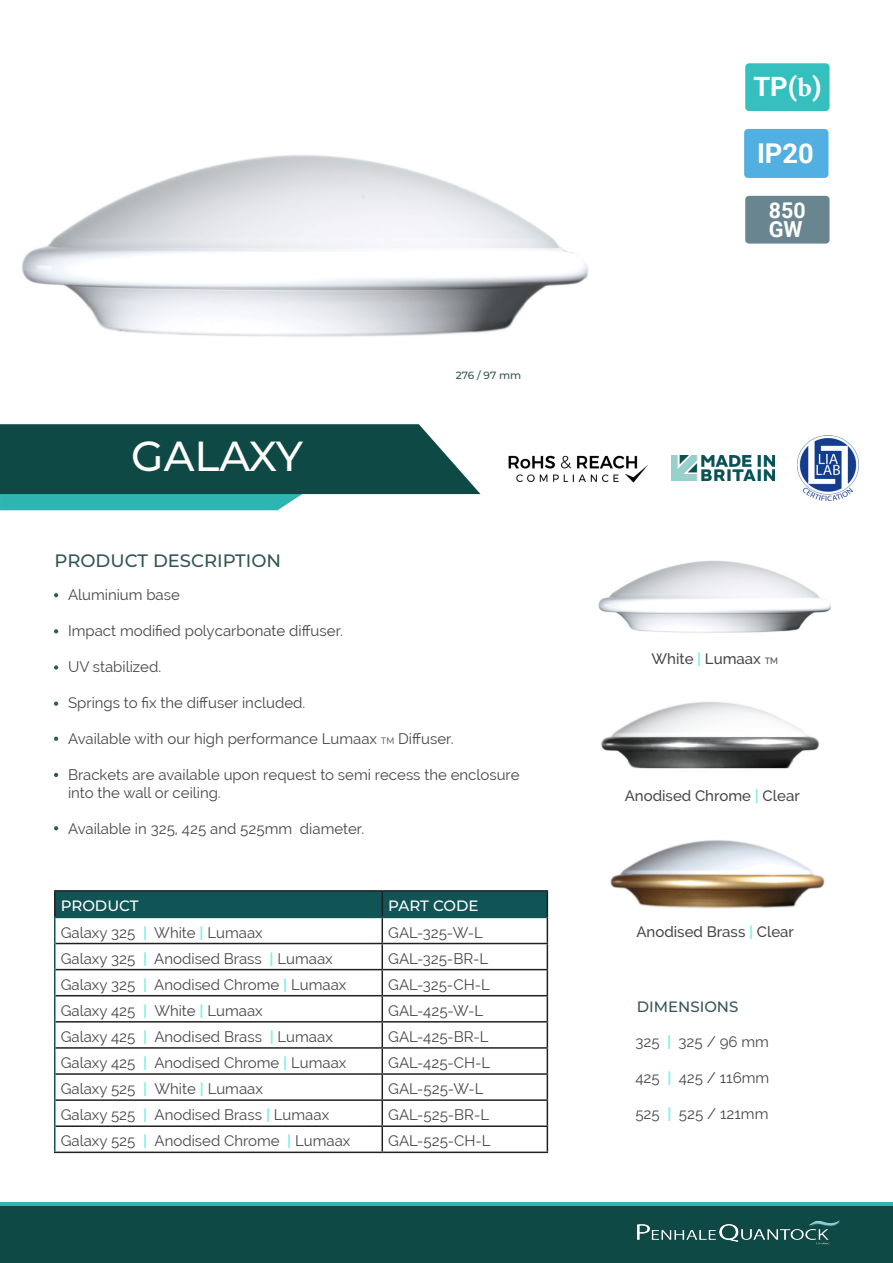
<style>
.page{position:relative;width:893px;height:1263px;background:#fff}
.page>*{position:absolute;margin:0;border:0;box-sizing:border-box;transform-origin:0 0}
.t1{font:500 42px "Montserrat";color:#fffefb}
.t2{font:700 27.3px "Roboto";color:#fff}
.t3{font:700 26.55px "Roboto";color:#fff}
.t4{font:700 22.2px "Roboto";color:#fff}
.t5{font:700 21.75px "Roboto";color:#fff}
.t6{font:500 18px "Montserrat";color:#345654}
.t7{font:15px/18px "Raleway";color:#464748}
.t8{font:500 15px "Raleway";color:#464748}
.t9{font:500 15px "Montserrat";color:#fff}
.t10{font:500 15px "Montserrat";color:#345654}
.t11{font:500 10.5px "Montserrat";letter-spacing:-.005em;color:#345654}
.s1{font-size:9px}
.s2{font-weight:700;color:#8aeee7}
.s3{font-family:"Minion Pro"}
</style>
<div class="page">
<hr style="left:54px;top:890px;width:328px;height:2px;background:#231f20">
<hr style="left:54px;top:892px;width:2px;height:25px;background:#231f20">
<hr style="left:382px;top:890px;width:166px;height:2px;background:#231f20">
<svg style="left:55px;top:891px;width:493px;height:260px"></svg>
<hr style="left:54px;top:1151px;width:328px;height:2px;background:#231f20">
<hr style="left:382px;top:1151px;width:166px;height:2px;background:#231f20">
<hr style="left:54px;top:917px;width:328px;height:1px;background:#105456">
<hr style="left:54px;top:918px;width:2px;height:25px;background:#105456">
<hr style="left:382px;top:917px;width:165px;height:1px;background:#105456">
<hr style="left:54px;top:943px;width:2px;height:26px;background:#105456">
<hr style="left:54px;top:969px;width:2px;height:27px;background:#105456">
<hr style="left:54px;top:996px;width:2px;height:26px;background:#105456">
<hr style="left:54px;top:1022px;width:2px;height:26px;background:#105456">
<hr style="left:54px;top:1048px;width:2px;height:26px;background:#105456">
<hr style="left:54px;top:1074px;width:2px;height:26px;background:#105456">
<hr style="left:54px;top:1100px;width:2px;height:26px;background:#105456">
<hr style="left:54px;top:1126px;width:2px;height:25px;background:#105456">
<img style="left:22px;top:155px;width:567px;height:182px">
<svg style="left:0;top:424px;width:480px;height:86px;background:#2e6a68"></svg>
<img style="left:508px;top:455px;width:140px;height:28px">
<div style="left:0;top:1206px;width:893px;height:57px;background:#0f4946"></div>
<hr style="left:1px;top:1202px;width:892px;height:4px;background:#2eb5b2">
<img style="left:637px;top:1220px;width:203px;height:25px">
<svg style="left:54px;top:593px;width:4px;height:4px"></svg>
<svg style="left:54px;top:629px;width:4px;height:4px"></svg>
<svg style="left:54px;top:665px;width:4px;height:5px"></svg>
<svg style="left:54px;top:701px;width:4px;height:5px"></svg>
<svg style="left:54px;top:737px;width:4px;height:4px"></svg>
<svg style="left:54px;top:773px;width:4px;height:4px"></svg>
<img style="left:671px;top:455px;width:103px;height:26px">
<div style="left:745px;top:196px;width:84px;height:48px;background:#698690;border-radius:4px"></div>
<div style="left:745px;top:63px;width:84px;height:48px;background:#36bfbf;border-radius:4px"></div>
<img style="left:598px;top:560px;width:233px;height:73px">
<img style="left:601px;top:701px;width:218px;height:68px">
<img style="left:610px;top:840px;width:215px;height:69px">
<svg style="left:54px;top:826px;width:4px;height:4px"></svg>
<div style="left:744px;top:129px;width:84px;height:49px;background:#51afe2;border-radius:4px"></div>
<img style="left:798px;top:435px;width:60px;height:65px">
<p class="t1" style="left:131px;top:427px;width:173px">GALAXY</p>
<p class="t6" style="left:55px;top:548px;width:228px">PRODUCT DESCRIPTION</p>
<p class="t11" style="left:456px;top:368px;width:67px">276 / 97 mm</p>
<p class="t7" style="left:68px;top:586px;width:113px">Aluminium base</p>
<p class="t7" style="left:68px;top:622px;width:277px">Impact modified polycarbonate diffuser.</p>
<p class="t7" style="left:68px;top:658px;width:95px">UV stabilized.</p>
<p class="t7" style="left:68px;top:694px;width:239px">Springs to fix the diffuser included.</p>
<p class="t7" style="left:68px;top:730px;width:387px">Available with our high performance Lumaax <span class="s1">TM</span> Diffuser.</p>
<p class="t7" style="left:68px;top:766px;width:453px">Brackets are available upon request to semi recess the enclosure into the wall or ceiling.</p>
<p class="t7" style="left:68px;top:820px;width:298px">Available in 325, 425 and 525mm diameter.</p>
<p class="t9" style="left:61px;top:896px;width:79px">PRODUCT</p>
<p class="t9" style="left:388px;top:896px;width:92px">PART CODE</p>
<p class="t7" style="left:61px;top:923px;width:203px">Galaxy 325 <span class="s2">|</span> White <span class="s2">|</span> Lumaax</p>
<p class="t7" style="left:388px;top:923px;width:96px">GAL-325-W-L</p>
<p class="t7" style="left:61px;top:949px;width:274px">Galaxy 325 <span class="s2">|</span> Anodised Brass <span class="s2">|</span> Lumaax</p>
<p class="t7" style="left:388px;top:949px;width:102px">GAL-325-BR-L</p>
<p class="t7" style="left:61px;top:975px;width:287px">Galaxy 325 <span class="s2">|</span> Anodised Chrome <span class="s2">|</span> Lumaax</p>
<p class="t7" style="left:388px;top:975px;width:103px">GAL-325-CH-L</p>
<p class="t7" style="left:61px;top:1001px;width:204px">Galaxy 425 <span class="s2">|</span> White <span class="s2">|</span> Lumaax</p>
<p class="t7" style="left:388px;top:1001px;width:97px">GAL-425-W-L</p>
<p class="t7" style="left:61px;top:1027px;width:274px">Galaxy 425 <span class="s2">|</span> Anodised Brass <span class="s2">|</span> Lumaax</p>
<p class="t7" style="left:388px;top:1027px;width:102px">GAL-425-BR-L</p>
<p class="t7" style="left:61px;top:1054px;width:287px">Galaxy 425 <span class="s2">|</span> Anodised Chrome <span class="s2">|</span> Lumaax</p>
<p class="t7" style="left:388px;top:1054px;width:104px">GAL-425-CH-L</p>
<p class="t7" style="left:61px;top:1080px;width:204px">Galaxy 525 <span class="s2">|</span> White <span class="s2">|</span> Lumaax</p>
<p class="t7" style="left:388px;top:1080px;width:97px">GAL-525-W-L</p>
<p class="t7" style="left:61px;top:1106px;width:270px">Galaxy 525 <span class="s2">|</span> Anodised Brass <span class="s2">|</span> Lumaax</p>
<p class="t7" style="left:388px;top:1106px;width:102px">GAL-525-BR-L</p>
<p class="t7" style="left:61px;top:1132px;width:291px">Galaxy 525 <span class="s2">|</span> Anodised Chrome <span class="s2">|</span> Lumaax</p>
<p class="t7" style="left:388px;top:1132px;width:104px">GAL-525-CH-L</p>
<h3 class="t3" style="left:753px;top:68px;width:70px">TP(<span class="s3">b</span>)</h3>
<h2 class="t2" style="left:757px;top:134px;width:58px">IP20</h2>
<h3 class="t5" style="left:769px;top:195px;width:38px">850</h3>
<h3 class="t4" style="left:769px;top:214px;width:35px">GW</h3>
<p class="t8" style="left:652px;top:650px;width:128px">White <span class="s2">|</span> Lumaax <span class="s1">TM</span></p>
<p class="t8" style="left:625px;top:787px;width:177px">Anodised Chrome <span class="s2">|</span> Clear</p>
<p class="t8" style="left:636px;top:923px;width:159px">Anodised Brass <span class="s2">|</span> Clear</p>
<p class="t10" style="left:637px;top:996px;width:103px">DIMENSIONS</p>
<p class="t7" style="left:635px;top:1033px;width:135px">325 <span class="s2">|</span> 325 / 96 mm</p>
<p class="t7" style="left:635px;top:1069px;width:135px">425 <span class="s2">|</span> 425 / 116mm</p>
<p class="t7" style="left:635px;top:1105px;width:135px">525 <span class="s2">|</span> 525 / 121mm</p>
</div>
